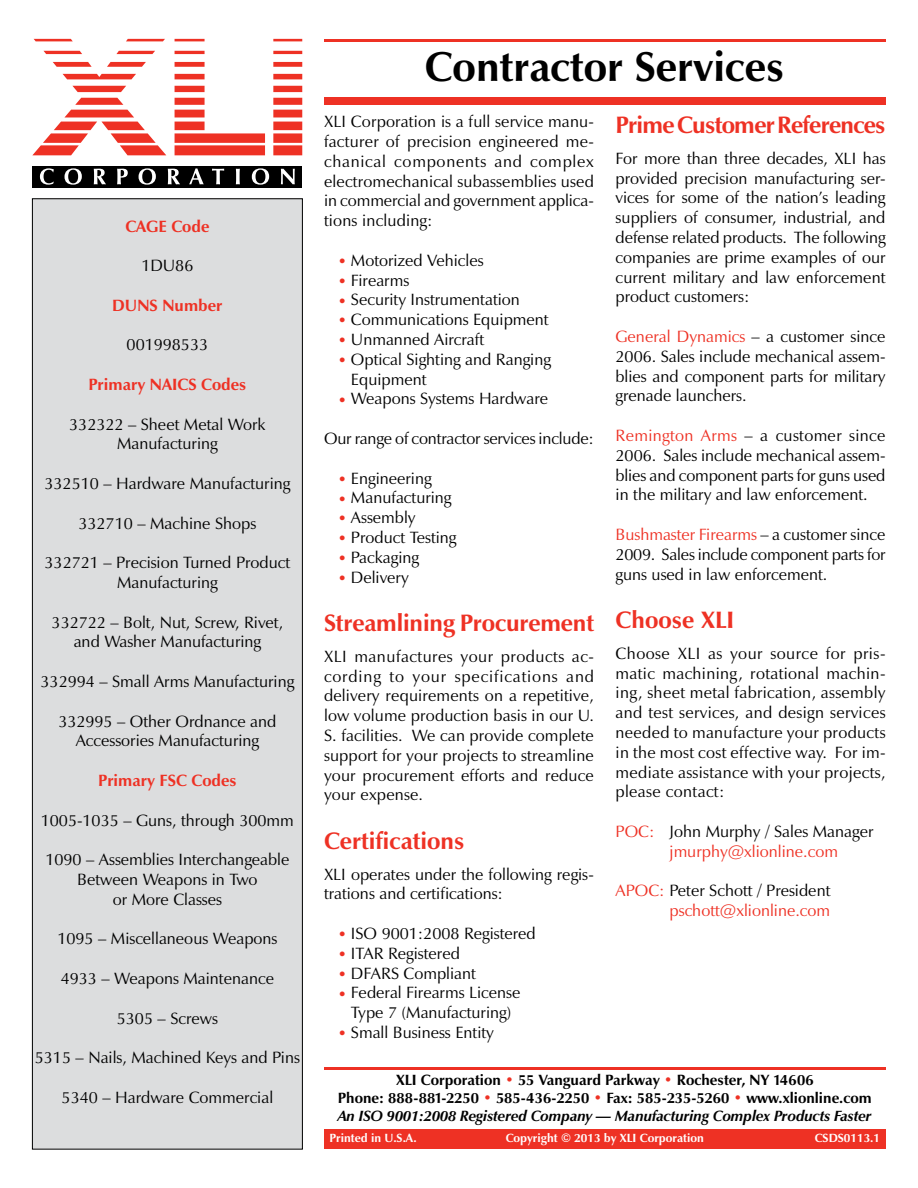
<style>
.page{position:relative;width:918px;height:1188px;background:#fff}
.page>*{position:absolute;margin:0;border:0;box-sizing:border-box;transform-origin:0 0}
.t1{font:700 42px "Zapf Humanist 601 BT";color:#000}
.t2{font:700 24px "Zapf Humanist 601 BT";letter-spacing:-.01em;color:#ee3124}
.t3{font:700 24px "Zapf Humanist 601 BT";letter-spacing:-.03em;color:#ee3124}
.t4{font:16.5px/19.8px "Zapf Humanist 601 BT";color:#000;text-align:justify}
.t5{font:16.5px/19.8px "Zapf Humanist 601 BT";color:#ee3124}
.t6{font:700 16.5px "Zapf Humanist 601 BT";color:#ee3124}
.t7{font:700 15px/18px "Zapf Humanist 601 BT";color:#000;text-align:center}
.t8{font:700 12px "Zapf Humanist 601 BT";color:#fff}
.s1{color:#ee3124}
.s2{color:#000}
.s3{font-style:italic}
</style>
<div class="page">
<div style="left:324px;top:1129px;width:562px;height:20px;background:#ee3124"></div>
<hr style="left:324px;top:39px;width:562px;height:2px;background:#ee3124">
<div style="left:324px;top:98px;width:562px;height:7px;background:#ee3124"></div>
<svg style="left:32px;top:39px;width:134px;height:116px"></svg>
<svg style="left:175px;top:39px;width:90px;height:116px"></svg>
<svg style="left:273px;top:39px;width:29px;height:116px"></svg>
<div style="left:32px;top:166px;width:270px;height:21px;background:#000"></div>
<svg style="left:40px;top:168px;width:14px;height:17px"></svg>
<svg style="left:65px;top:168px;width:17px;height:17px"></svg>
<svg style="left:94px;top:169px;width:12px;height:15px"></svg>
<svg style="left:117px;top:169px;width:11px;height:15px"></svg>
<svg style="left:139px;top:168px;width:17px;height:17px"></svg>
<svg style="left:168px;top:169px;width:12px;height:15px"></svg>
<svg style="left:189px;top:168px;width:15px;height:16px"></svg>
<svg style="left:212px;top:169px;width:12px;height:15px"></svg>
<svg style="left:236px;top:169px;width:4px;height:15px"></svg>
<svg style="left:252px;top:168px;width:17px;height:17px"></svg>
<svg style="left:281px;top:169px;width:14px;height:15px"></svg>
<hr style="left:324px;top:1068px;width:562px;height:2px;background:#ee3124">
<div style="left:32px;top:199px;width:270px;height:950px;background:#dcddde"></div>
<p class="t6" style="left:125px;top:216px;width:86px">CAGE Code</p>
<p class="t4" style="left:141px;top:256px;width:54px">1DU86</p>
<p class="t6" style="left:112px;top:295px;width:112px">DUNS Number</p>
<p class="t4" style="left:127px;top:335px;width:83px">001998533</p>
<p class="t6" style="left:88px;top:374px;width:160px">Primary NAICS Codes</p>
<p class="t4" style="left:69px;top:414px;width:198px;text-align:center">332322 – Sheet Metal Work<br>Manufacturing</p>
<p class="t4" style="left:45px;top:473px;width:247px">332510 – Hardware Manufacturing</p>
<p class="t4" style="left:78px;top:513px;width:179px">332710 – Machine Shops</p>
<p class="t4" style="left:45px;top:553px;width:247px;text-align:center">332721 – Precision Turned Product<br>Manufacturing</p>
<p class="t4" style="left:52px;top:612px;width:233px;text-align:center">332722 – Bolt, Nut, Screw, Rivet, and Washer Manufacturing</p>
<p class="t4" style="left:41px;top:671px;width:255px">332994 – Small Arms Manufacturing</p>
<p class="t4" style="left:58px;top:711px;width:220px;text-align:center">332995 – Other Ordnance and<br>Accessories Manufacturing</p>
<p class="t6" style="left:98px;top:770px;width:140px">Primary FSC Codes</p>
<p class="t4" style="left:41px;top:810px;width:255px">1005-1035 – Guns, through 300mm</p>
<p class="t4" style="left:45px;top:850px;width:246px;text-align:center">1090 – Assemblies Interchangeable<br>Between Weapons in Two<br>or More Classes</p>
<p class="t4" style="left:57px;top:929px;width:222px">1095 – Miscellaneous Weapons</p>
<p class="t4" style="left:61px;top:968px;width:215px">4933 – Weapons Maintenance</p>
<p class="t4" style="left:117px;top:1008px;width:103px">5305 – Screws</p>
<p class="t4" style="left:35px;top:1048px;width:267px">5315 – Nails, Machined Keys and Pins</p>
<p class="t4" style="left:62px;top:1087px;width:213px">5340 – Hardware Commercial</p>
<h1 class="t1" style="left:425px;top:40px;width:361px">Contractor Services</h1>
<p class="t4" style="left:324px;top:112px;width:272px">XLI Corporation is a full service manu&shy;facturer of precision engineered me&shy;chanical components and complex electromechanical subassemblies used in commercial and government applica&shy;tions including:</p>
<p class="t4" style="left:337px;top:250px;width:148px"><span class="s1">•</span> Motorized Vehicles</p>
<p class="t4" style="left:337px;top:270px;width:73px"><span class="s1">•</span> Firearms</p>
<p class="t4" style="left:337px;top:290px;width:184px"><span class="s1">•</span> Security Instrumentation</p>
<p class="t4" style="left:337px;top:310px;width:213px"><span class="s1">•</span> Communications Equipment</p>
<p class="t4" style="left:337px;top:330px;width:148px"><span class="s1">•</span> Unmanned Aircraft</p>
<p class="t4" style="left:351px;top:349px;width:201px;text-indent:-13px"><span class="s1">•</span> Optical Sighting and Ranging<br>Equipment</p>
<p class="t4" style="left:337px;top:389px;width:212px"><span class="s1">•</span> Weapons Systems Hardware</p>
<p class="t4" style="left:324px;top:429px;width:271px">Our range of contractor services include:</p>
<p class="t4" style="left:337px;top:468px;width:96px"><span class="s1">•</span> Engineering</p>
<p class="t4" style="left:337px;top:488px;width:116px"><span class="s1">•</span> Manufacturing</p>
<p class="t4" style="left:337px;top:508px;width:80px"><span class="s1">•</span> Assembly</p>
<p class="t4" style="left:337px;top:528px;width:120px"><span class="s1">•</span> Product Testing</p>
<p class="t4" style="left:337px;top:547px;width:83px"><span class="s1">•</span> Packaging</p>
<p class="t4" style="left:337px;top:567px;width:73px"><span class="s1">•</span> Delivery</p>
<h2 class="t2" style="left:324px;top:608px;width:272px">Streamlining Procurement</h2>
<p class="t4" style="left:324px;top:646px;width:272px">XLI manufactures your products ac&shy;cording to your specifications and delivery requirements on a repetitive, low volume production basis in our U.<br>S. facilities. We can provide complete support for your projects to streamline your procurement efforts and reduce your expense.</p>
<h2 class="t2" style="left:324px;top:826px;width:142px">Certifications</h2>
<p class="t4" style="left:324px;top:864px;width:272px">XLI operates under the following regis&shy;trations and certifications:</p>
<p class="t4" style="left:337px;top:924px;width:200px"><span class="s1">•</span> ISO 9001:2008 Registered</p>
<p class="t4" style="left:337px;top:943px;width:124px"><span class="s1">•</span> ITAR Registered</p>
<p class="t4" style="left:337px;top:963px;width:140px"><span class="s1">•</span> DFARS Compliant</p>
<p class="t4" style="left:337px;top:983px;width:185px;text-align:center"><span class="s1">•</span> Federal Firearms License<br>Type 7 (Manufacturing)</p>
<p class="t4" style="left:337px;top:1023px;width:158px"><span class="s1">•</span> Small Business Entity</p>
<h2 class="t3" style="left:616px;top:110px;width:272px">Prime Customer References</h2>
<p class="t4" style="left:616px;top:148px;width:272px">For more than three decades, XLI has provided precision manufacturing ser&shy;vices for some of the nation’s leading suppliers of consumer, industrial, and defense related products. The following companies are prime examples of our current military and law enforcement product customers:</p>
<p class="t4" style="left:616px;top:326px;width:272px"><span class="s1">General Dynamics</span> – a customer since 2006. Sales include mechanical assem&shy;blies and component parts for military grenade launchers.</p>
<p class="t4" style="left:616px;top:425px;width:272px"><span class="s1">Remington Arms</span> – a customer since 2006. Sales include mechanical assem&shy;blies and component parts for guns used in the military and law enforcement.</p>
<p class="t4" style="left:616px;top:524px;width:272px"><span class="s1">Bushmaster Firearms</span> – a customer since 2009. Sales include component parts for guns used in law enforcement.</p>
<h2 class="t2" style="left:616px;top:605px;width:120px">Choose XLI</h2>
<p class="t4" style="left:616px;top:643px;width:272px">Choose XLI as your source for pris&shy;matic machining, rotational machin&shy;ing, sheet metal fabrication, assembly and test services, and design services needed to manufacture your products in the most cost effective way. For im&shy;mediate assistance with your projects, please contact:</p>
<p class="t5" style="left:670px;top:821px;width:205px;text-indent:-54px">POC: <span class="s2">John Murphy / Sales Manager </span>jmurphy@xlionline.com</p>
<p class="t5" style="left:616px;top:881px;width:216px;text-align:right">APOC: <span class="s2">Peter Schott / President </span>pschott@xlionline.com</p>
<p class="t7" style="left:338px;top:1071px;width:535px">XLI Corporation <span class="s1">•</span> 55 Vanguard Parkway <span class="s1">•</span> Rochester, NY 14606<br>Phone: 888-881-2250 <span class="s1">•</span> 585-436-2250 <span class="s1">•</span> Fax: 585-235-5260 <span class="s1">•</span> www.xlionline.com<br><span class="s3">An ISO 9001:2008 Registered Company — Manufacturing Complex Products Faster</span></p>
<p class="t8" style="left:329px;top:1130px;width:89px">Printed in U.S.A.</p>
<p class="t8" style="left:506px;top:1130px;width:200px">Copyright © 2013 by XLI Corporation</p>
<p class="t8" style="left:815px;top:1130px;width:67px">CSDS0113.1</p>
</div>
